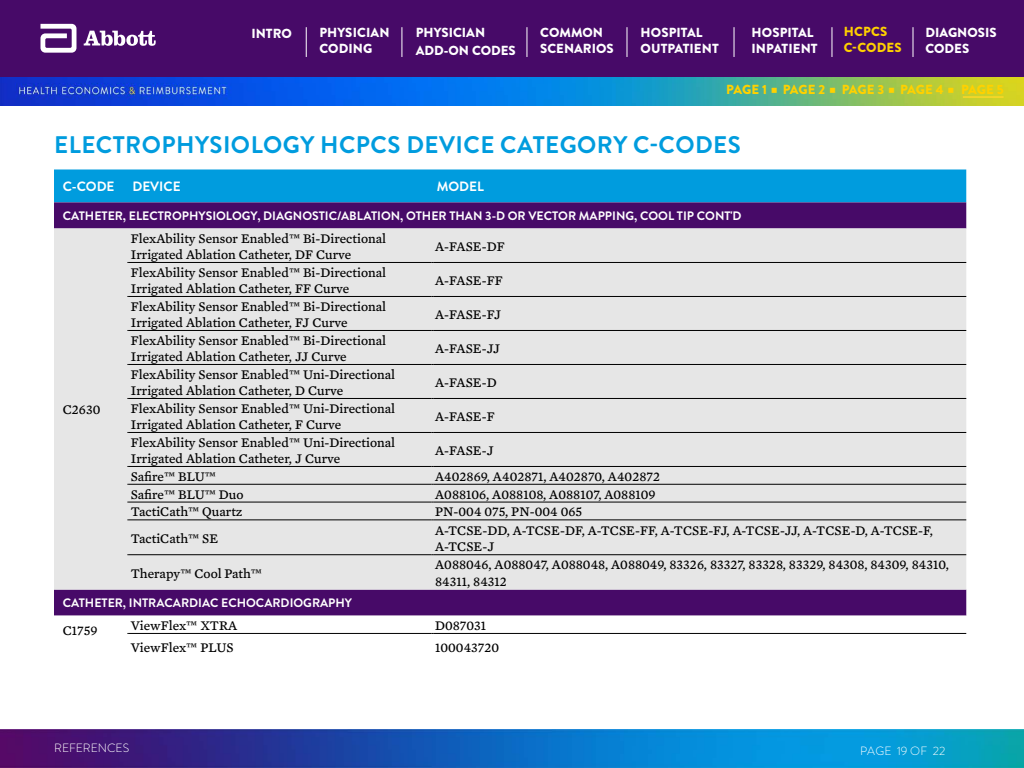
<style>
.page{position:relative;width:1024px;height:768px;background:#fff}
.page>*{position:absolute;margin:0;border:0;box-sizing:border-box;transform-origin:0 0}
.t1{font:700 24px "Brandon Grotesque";letter-spacing:.02em;color:#009cde}
.t2{font:13.5px/16.2px "Mercury Text G4";color:#000}
.t3{font:700 13.5px "Brandon Grotesque";color:#fff}
.t4{font:900 13.15px/15.8px "Brandon Grotesque";color:#fff}
.t5{font:900 13.15px/15.8px "Brandon Grotesque";color:#ffd100}
.t6{font:700 12.25px "Brandon Grotesque";color:#fff}
.t7{font:300 12px "Brandon Grotesque";color:#fff}
</style>
<div class="page">
<img style="left:0;top:76px;width:1024px;height:29px">
<div style="left:0;top:0;width:1024px;height:76px;background:#470a68"></div>
<svg style="left:41px;top:24px;width:36px;height:29px"></svg>
<svg style="left:84px;top:31px;width:72px;height:15px"></svg>
<hr style="left:831px;top:27px;width:1px;height:30px;background:#fff">
<hr style="left:734px;top:27px;width:1px;height:30px;background:#fff">
<hr style="left:401px;top:27px;width:1px;height:30px;background:#fff">
<hr style="left:306px;top:27px;width:1px;height:30px;background:#fff">
<hr style="left:912px;top:27px;width:2px;height:30px;background:#fff">
<hr style="left:626px;top:27px;width:1px;height:30px;background:#fff">
<hr style="left:526px;top:27px;width:1px;height:30px;background:#fff">
<img style="left:0;top:730px;width:1024px;height:38px">
<div style="left:54px;top:169px;width:912px;height:33px;background:#009cde"></div>
<div style="left:54px;top:202px;width:912px;height:414px;background:#470a68"></div>
<div style="left:54px;top:228px;width:912px;height:362px;background:#e6e6e6"></div>
<svg style="left:128px;top:632px;width:838px;height:1px"></svg>
<hr style="left:129px;top:262px;width:303px;height:1px;background:#000">
<hr style="left:433px;top:262px;width:533px;height:1px;background:#000">
<hr style="left:129px;top:296px;width:303px;height:1px;background:#000">
<hr style="left:433px;top:296px;width:533px;height:1px;background:#000">
<hr style="left:129px;top:330px;width:303px;height:1px;background:#000">
<hr style="left:433px;top:330px;width:533px;height:1px;background:#000">
<hr style="left:129px;top:364px;width:303px;height:1px;background:#000">
<hr style="left:433px;top:364px;width:533px;height:1px;background:#000">
<hr style="left:129px;top:398px;width:303px;height:1px;background:#000">
<hr style="left:433px;top:398px;width:533px;height:1px;background:#000">
<hr style="left:129px;top:432px;width:303px;height:1px;background:#000">
<hr style="left:433px;top:432px;width:533px;height:1px;background:#000">
<hr style="left:129px;top:466px;width:303px;height:1px;background:#000">
<hr style="left:433px;top:466px;width:533px;height:1px;background:#000">
<hr style="left:129px;top:484px;width:303px;height:1px;background:#000">
<hr style="left:433px;top:484px;width:533px;height:1px;background:#000">
<hr style="left:129px;top:502px;width:303px;height:1px;background:#000">
<hr style="left:433px;top:502px;width:533px;height:1px;background:#000">
<hr style="left:129px;top:520px;width:303px;height:1px;background:#000">
<hr style="left:433px;top:520px;width:533px;height:1px;background:#000">
<hr style="left:129px;top:554px;width:303px;height:1px;background:#000">
<hr style="left:433px;top:554px;width:533px;height:1px;background:#000">
<hr style="left:129px;top:633px;width:303px;height:1px;background:#000">
<hr style="left:433px;top:633px;width:533px;height:1px;background:#000">
<hr style="left:963px;top:96px;width:41px;height:2px;background:#ffd826">
<svg style="left:772px;top:88px;width:5px;height:5px"></svg>
<svg style="left:830px;top:88px;width:5px;height:5px"></svg>
<svg style="left:889px;top:88px;width:5px;height:5px"></svg>
<svg style="left:949px;top:88px;width:5px;height:5px"></svg>
<p class="t5" style="left:844px;top:24px;width:59px">HCPCS<br>C-CODES</p>
<p class="t4" style="left:641px;top:24px;width:80px">HOSPITAL<br>OUTPATIENT</p>
<p class="t4" style="left:752px;top:25px;width:68px">HOSPITAL<br>INPATIENT</p>
<p class="t4" style="left:416px;top:24px;width:101px;line-height:18.1px">PHYSICIAN<br>ADD-ON CODES</p>
<p class="t4" style="left:540px;top:25px;width:75px">COMMON<br>SCENARIOS</p>
<p class="t4" style="left:251px;top:25px;width:42px">INTRO</p>
<p class="t4" style="left:925px;top:25px;width:73px">DIAGNOSIS<br>CODES</p>
<p class="t4" style="left:319px;top:25px;width:72px">PHYSICIAN<br>CODING</p>
<p class="t5" style="left:726px;top:82px;width:100px">PAGE 1 PAGE 2</p>
<p class="t5" style="left:842px;top:82px;width:103px">PAGE 3 PAGE 4</p>
<p class="t5" style="left:961px;top:82px;width:44px">PAGE 5</p>
<h1 class="t1" style="left:54px;top:128px;width:688px">ELECTROPHYSIOLOGY HCPCS DEVICE CATEGORY C-CODES</h1>
<p class="t3" style="left:63px;top:177px;width:53px">C-CODE</p>
<p class="t3" style="left:132px;top:177px;width:50px">DEVICE</p>
<p class="t3" style="left:437px;top:177px;width:49px">MODEL</p>
<p class="t6" style="left:63px;top:207px;width:680px">CATHETER, ELECTROPHYSIOLOGY, DIAGNOSTIC/ABLATION, OTHER THAN 3-D OR VECTOR MAPPING, COOL TIP CONT'D</p>
<p class="t2" style="left:131px;top:229px;width:257px">FlexAbility Sensor Enabled™ Bi-Directional<br>Irrigated Ablation Catheter, DF Curve</p>
<p class="t2" style="left:435px;top:238px;width:71px">A-FASE-DF</p>
<p class="t2" style="left:131px;top:263px;width:257px">FlexAbility Sensor Enabled™ Bi-Directional<br>Irrigated Ablation Catheter, FF Curve</p>
<p class="t2" style="left:435px;top:272px;width:69px">A-FASE-FF</p>
<p class="t2" style="left:131px;top:297px;width:257px">FlexAbility Sensor Enabled™ Bi-Directional<br>Irrigated Ablation Catheter, FJ Curve</p>
<p class="t2" style="left:435px;top:306px;width:68px">A-FASE-FJ</p>
<p class="t2" style="left:131px;top:331px;width:257px">FlexAbility Sensor Enabled™ Bi-Directional<br>Irrigated Ablation Catheter, JJ Curve</p>
<p class="t2" style="left:435px;top:340px;width:66px">A-FASE-JJ</p>
<p class="t2" style="left:131px;top:365px;width:266px">FlexAbility Sensor Enabled™ Uni-Directional<br>Irrigated Ablation Catheter, D Curve</p>
<p class="t2" style="left:435px;top:374px;width:63px">A-FASE-D</p>
<p class="t2" style="left:131px;top:399px;width:266px">FlexAbility Sensor Enabled™ Uni-Directional<br>Irrigated Ablation Catheter, F Curve</p>
<p class="t2" style="left:435px;top:408px;width:61px">A-FASE-F</p>
<p class="t2" style="left:131px;top:433px;width:266px">FlexAbility Sensor Enabled™ Uni-Directional<br>Irrigated Ablation Catheter, J Curve</p>
<p class="t2" style="left:435px;top:442px;width:60px">A-FASE-J</p>
<p class="t2" style="left:131px;top:467px;width:87px">Safire™ BLU™</p>
<p class="t2" style="left:435px;top:467px;width:226px">A402869, A402871, A402870, A402872</p>
<p class="t2" style="left:131px;top:485px;width:114px">Safire™ BLU™ Duo</p>
<p class="t2" style="left:435px;top:485px;width:222px">A088106, A088108, A088107, A088109</p>
<p class="t2" style="left:131px;top:503px;width:113px">TactiCath™ Quartz</p>
<p class="t2" style="left:435px;top:503px;width:149px">PN-004 075, PN-004 065</p>
<p class="t2" style="left:131px;top:529px;width:89px">TactiCath™ SE</p>
<p class="t2" style="left:435px;top:521px;width:499px">A-TCSE-DD, A-TCSE-DF, A-TCSE-FF, A-TCSE-FJ, A-TCSE-JJ, A-TCSE-D, A-TCSE-F,<br>A-TCSE-J</p>
<p class="t2" style="left:131px;top:564px;width:133px">Therapy™ Cool Path™</p>
<p class="t2" style="left:435px;top:556px;width:515px">A088046, A088047, A088048, A088049, 83326, 83327, 83328, 83329, 84308, 84309, 84310,<br>84311, 84312</p>
<p class="t6" style="left:63px;top:594px;width:291px">CATHETER, INTRACARDIAC ECHOCARDIOGRAPHY</p>
<p class="t2" style="left:63px;top:622px;width:36px">C1759</p>
<p class="t2" style="left:63px;top:401px;width:39px">C2630</p>
<p class="t2" style="left:131px;top:617px;width:108px">ViewFlex™ XTRA</p>
<p class="t2" style="left:435px;top:617px;width:53px">D087031</p>
<p class="t2" style="left:131px;top:639px;width:104px">ViewFlex™ PLUS</p>
<p class="t2" style="left:435px;top:639px;width:66px">100043720</p>
<p class="t7" style="left:54px;top:740px;width:77px">REFERENCES</p>
<p class="t7" style="left:860px;top:742px;width:87px">PAGE 19 OF 22</p>
</div>
